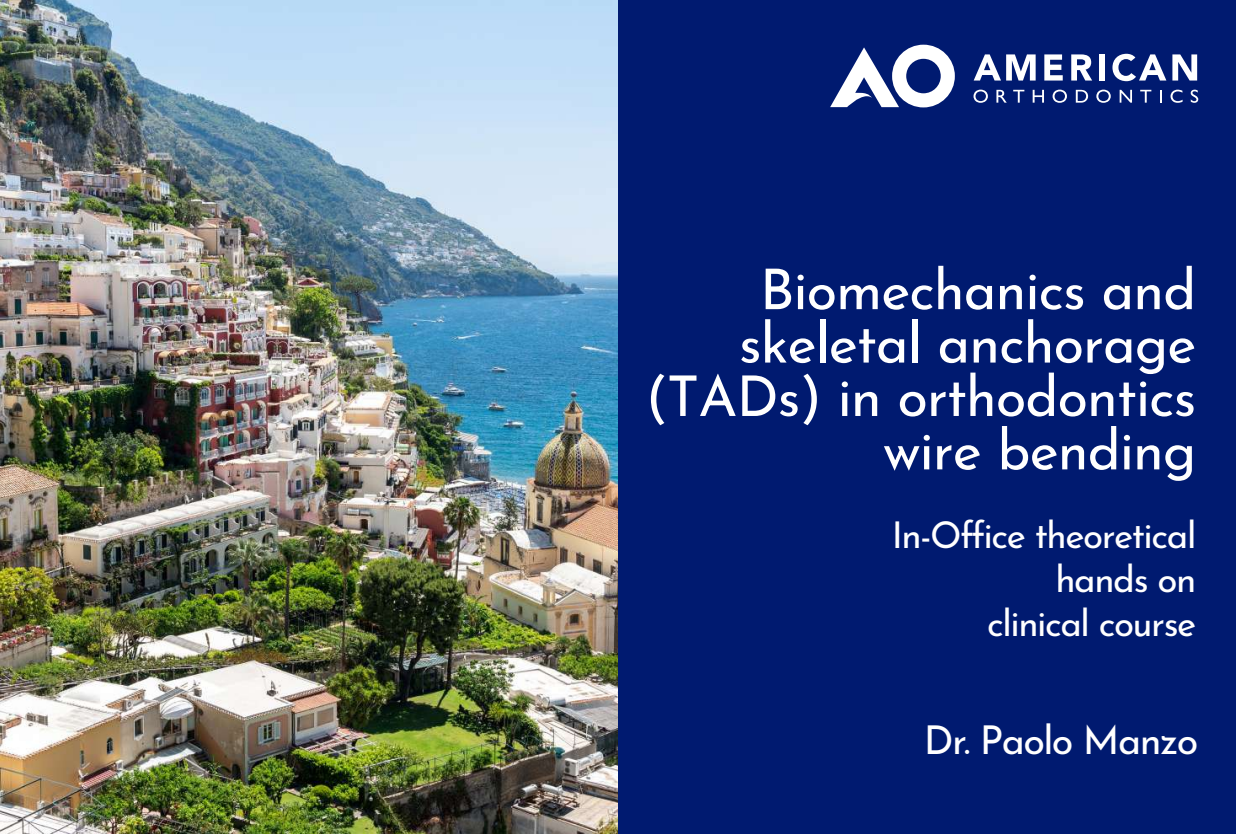
<style>
.page{position:relative;width:1236px;height:834px;background:#fff}
.page>*{position:absolute;margin:0;border:0;box-sizing:border-box;transform-origin:0 0}
.t1{font:56px/53.4px "Josefin Sans";letter-spacing:-.02em;color:#fff;text-align:right}
.t2{font:39.55px "Josefin Sans";letter-spacing:-.04em;color:#fff}
.t3{font:36.75px/44.1px "Josefin Sans";letter-spacing:-.04em;color:#fff;text-align:right}
</style>
<div class="page">
<div style="left:615px;top:0;width:620px;height:833px;background:#001a70"></div>
<img style="left:0;top:0;width:618px;height:833px">
<svg style="left:974px;top:54px;width:26px;height:26px"></svg>
<svg style="left:1006px;top:54px;width:29px;height:26px"></svg>
<svg style="left:1044px;top:54px;width:18px;height:26px"></svg>
<svg style="left:1071px;top:54px;width:20px;height:26px"></svg>
<div style="left:1098px;top:54px;width:6px;height:26px;background:#fff"></div>
<svg style="left:1112px;top:54px;width:54px;height:27px"></svg>
<svg style="left:1172px;top:54px;width:24px;height:26px"></svg>
<svg style="left:973px;top:90px;width:14px;height:13px"></svg>
<svg style="left:996px;top:90px;width:10px;height:13px"></svg>
<svg style="left:1013px;top:90px;width:11px;height:13px"></svg>
<svg style="left:1032px;top:90px;width:11px;height:13px"></svg>
<svg style="left:1052px;top:90px;width:14px;height:13px"></svg>
<svg style="left:1075px;top:90px;width:12px;height:13px"></svg>
<svg style="left:1096px;top:90px;width:14px;height:13px"></svg>
<svg style="left:1119px;top:90px;width:12px;height:13px"></svg>
<svg style="left:1140px;top:90px;width:11px;height:13px"></svg>
<svg style="left:1160px;top:90px;width:1px;height:13px"></svg>
<svg style="left:1170px;top:90px;width:12px;height:13px"></svg>
<svg style="left:1190px;top:90px;width:7px;height:13px"></svg>
<svg style="left:830px;top:45px;width:124px;height:62px"></svg>
<p class="t1" style="left:645px;top:256px;width:552px">Biomechanics and skeletal anchorage (TADs) in orthodontics wire bending</p>
<p class="t3" style="left:891px;top:508px;width:306px">In-Office theoretical hands on<br>clinical course</p>
<p class="t2" style="left:923px;top:707px;width:276px">Dr. Paolo Manzo</p>
</div>
